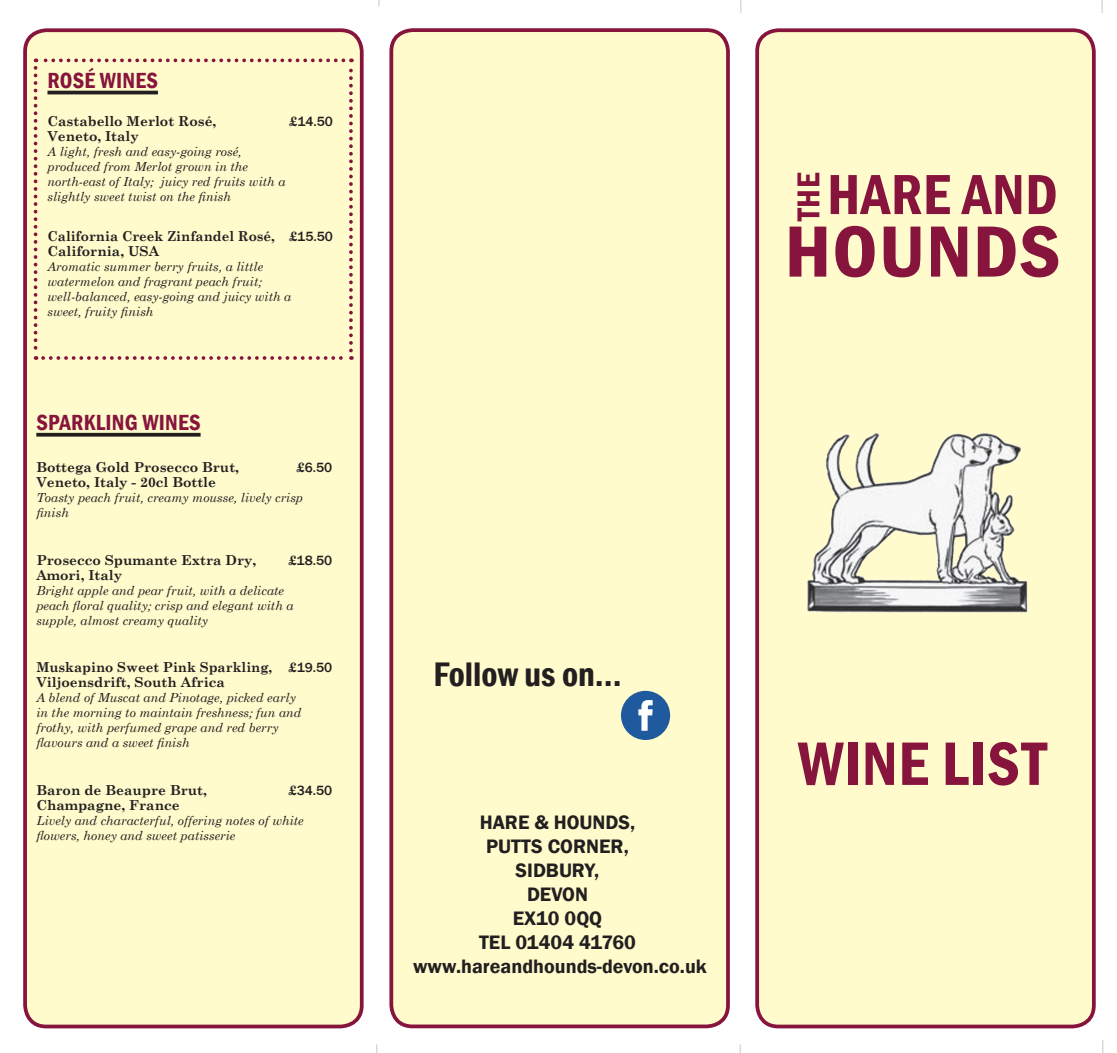
<style>
.page{position:relative;width:1117px;height:1053px;background:#fff}
.page>*{position:absolute;margin:0;border:0;box-sizing:border-box;transform-origin:0 0}
.hh_colour_of_wine{font:600 condensed 75px "Franklin Gothic";letter-spacing:.01em;color:#86143c;scale:1.08 1}
.hh_colour_of_wine-2{font:600 condensed 63.5px "Franklin Gothic";letter-spacing:.01em;color:#86143c}
.hh_colour_of_wine-3{font:600 condensed 58.5px "Franklin Gothic";letter-spacing:.01em;color:#86143c}
.name_of_wine{font:600 condensed 35px "Franklin Gothic";color:#231f20}
.hh_colour_of_wine-4{font:600 condensed 32.5px "Franklin Gothic";color:#86143c}
.wines_by_bottle_su{font:600 condensed 22.5px "Franklin Gothic";letter-spacing:.01em;color:#86143c}
.t1{font:600 20px/24px "Franklin Gothic";color:#231f20;text-align:center}
.sparkling_name{font:700 13.75px "Century Schoolbook";color:#231f20}
.rose_wines{font:700 13.75px "Century Schoolbook";color:#231f20}
.hh_sparkling_wine_na{font:700 13.75px "Century Schoolbook";color:#231f20}
.sparkling_name-2{font:500 13.75px "Franklin Gothic";color:#231f20}
.hh_rose_wines{font:700 13.75px "Century Schoolbook";color:#231f20}
.rose_wines-2{font:500 13.75px "Franklin Gothic";color:#231f20}
.wines_desc{font:italic 12.5px/15px "Century Schoolbook";color:#231f20}
.s1{font-family:"Century Schoolbook";font-weight:700}
.s2{font-family:"Franklin Gothic";font-weight:500}
.s3{font-stretch:condensed}
</style>
<div class="page">
<div style="left:25px;top:30px;width:336px;height:996px;background:#fffbcc;border-radius:21px"></div>
<div style="left:23px;top:28px;width:340px;height:1000px;border:4px solid #86143c;border-radius:21px"></div>
<div style="left:391px;top:30px;width:336px;height:996px;background:#fffbcc;border-radius:21px"></div>
<div style="left:389px;top:28px;width:340px;height:1000px;border:4px solid #86143c;border-radius:21px"></div>
<div style="left:757px;top:30px;width:336px;height:996px;background:#fffbcc;border-radius:21px"></div>
<div style="left:755px;top:28px;width:340px;height:1000px;border:4px solid #86143c;border-radius:21px"></div>
<img style="left:807px;top:433px;width:221px;height:180px">
<div style="left:621px;top:690px;width:49px;height:50px;background:#205a9e;border-radius:50%"></div>
<svg style="left:638px;top:700px;width:14px;height:30px"></svg>
<hr style="left:36px;top:433px;width:164px;height:3px;background:#231f20">
<svg style="left:34px;top:68px;width:3px;height:292px"></svg>
<svg style="left:43px;top:356px;width:309px;height:4px"></svg>
<svg style="left:349px;top:58px;width:4px;height:292px"></svg>
<svg style="left:36px;top:58px;width:307px;height:4px"></svg>
<hr style="left:47px;top:91px;width:111px;height:3px;background:#231f20">
<svg style="left:1101px;top:0;width:1px;height:13px"></svg>
<svg style="left:740px;top:0;width:1px;height:13px"></svg>
<svg style="left:1102px;top:1040px;width:1px;height:12px"></svg>
<p class="wines_by_bottle_su" style="left:47px;top:65px;width:112px">ROSÉ WINES</p>
<p class="rose_wines" style="left:47px;top:110px;width:170px">Castabello Merlot Rosé,</p>
<p class="rose_wines-2" style="left:289px;top:113px;width:45px"><span class="s1">£</span>14.50</p>
<p class="rose_wines" style="left:47px;top:125px;width:93px">Veneto, Italy</p>
<p class="wines_desc" style="left:47px;top:143px;width:239px">A light, fresh and easy-going rosé, produced from Merlot grown in the north-east of Italy; juicy red fruits with a slightly sweet twist on the finish</p>
<p class="rose_wines" style="left:47px;top:225px;width:287px">California Creek Zinfandel Rosé, £<span class="s2">15.50</span></p>
<p class="hh_rose_wines" style="left:47px;top:240px;width:113px">California, USA</p>
<p class="wines_desc" style="left:47px;top:258px;width:245px">Aromatic summer berry fruits, a little watermelon and fragrant peach fruit; well-balanced, easy-going and juicy with a sweet, fruity finish</p>
<p class="wines_by_bottle_su" style="left:36px;top:407px;width:166px">SPARKLING WINES</p>
<p class="sparkling_name" style="left:36px;top:456px;width:204px">Bottega Gold Prosecco Brut,</p>
<p class="sparkling_name-2" style="left:297px;top:459px;width:37px"><span class="s1">£</span>6<span class="s3">.</span>50</p>
<p class="hh_sparkling_wine_na" style="left:36px;top:471px;width:181px">Veneto, Italy - 20cl Bottle</p>
<p class="wines_desc" style="left:36px;top:489px;width:268px">Toasty peach fruit, creamy mousse, lively crisp finish</p>
<p class="sparkling_name" style="left:36px;top:549px;width:221px">Prosecco Spumante Extra Dry,</p>
<p class="sparkling_name-2" style="left:289px;top:552px;width:45px"><span class="s1">£</span>18.50</p>
<p class="sparkling_name" style="left:36px;top:564px;width:87px">Amori, Italy</p>
<p class="wines_desc" style="left:36px;top:582px;width:259px">Bright apple and pear fruit, with a delicate peach floral quality; crisp and elegant with a supple, almost creamy quality</p>
<p class="sparkling_name" style="left:36px;top:655px;width:297px">Muskapino Sweet Pink Sparkling, £<span class="s2">19.50</span></p>
<p class="hh_sparkling_wine_na" style="left:36px;top:670px;width:190px">Viljoensdrift, South Africa</p>
<p class="wines_desc" style="left:36px;top:689px;width:266px">A blend of Muscat and Pinotage, picked early in the morning to maintain freshness; fun and frothy, with perfumed grape and red berry flavours and a sweet finish</p>
<p class="sparkling_name" style="left:36px;top:778px;width:172px">Baron de Beaupre Brut,</p>
<p class="sparkling_name-2" style="left:289px;top:781px;width:45px"><span class="s1">£</span>34.50</p>
<p class="hh_sparkling_wine_na" style="left:36px;top:793px;width:145px">Champagne, France</p>
<p class="wines_desc" style="left:36px;top:812px;width:269px">Lively and characterful, offering notes of white flowers, honey and sweet patisserie</p>
<p class="name_of_wine" style="left:433px;top:650px;width:190px">Follow us on...</p>
<p class="t1" style="left:479px;top:810px;width:157px">HARE &amp; HOUNDS,<br>PUTTS CORNER,<br>SIDBURY,<br>DEVON<br>EX10 0QQ</p>
<p class="t1" style="left:479px;top:930px;width:158px">TEL 01404 41760</p>
<p class="t1" style="left:413px;top:954px;width:295px">www.hareandhounds-devon.co.uk</p>
<p class="hh_colour_of_wine-4" style="left:786px;top:221px;width:49px;rotate:-90deg">THE</p>
<p class="hh_colour_of_wine-3" style="left:826px;top:155px;width:232px">HARE AND</p>
<p class="hh_colour_of_wine" style="left:784px;top:201px;width:257px">HOUNDS</p>
<p class="hh_colour_of_wine-2" style="left:797px;top:721px;width:250px">WINE LIST</p>
</div>
